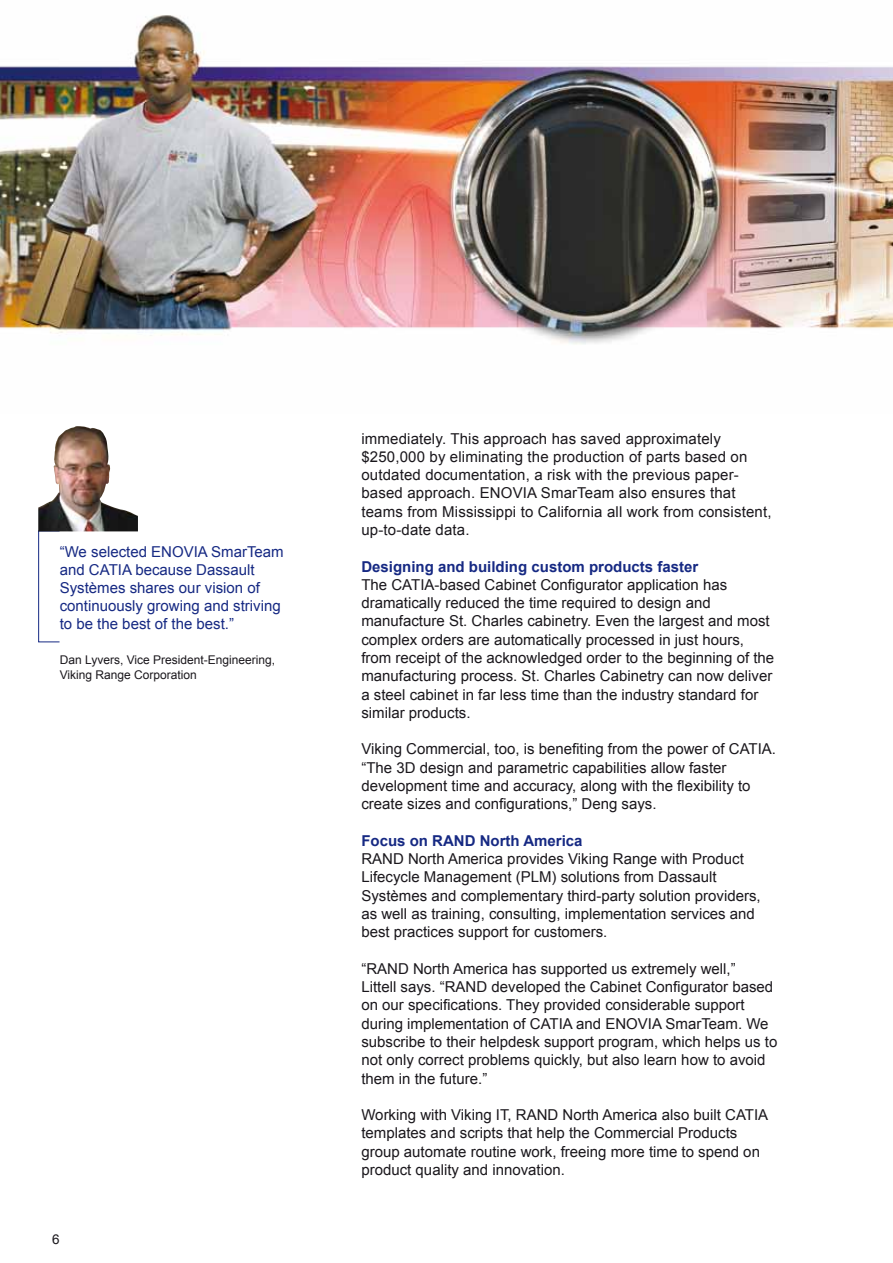
<style>
.page{position:relative;width:893px;height:1263px;background:#fff}
.page>*{position:absolute;margin:0;border:0;box-sizing:border-box;transform-origin:0 0}
.t1{font:15px/18.3px "Arial";color:#1a171c}
.t2{font:15px/18px "Arial";color:#162983}
.t3{font:700 15px "Arial";color:#162983}
.t4{font:13.5px "Arial";color:#1a171c}
.t5{font:12px/14.4px "Arial";color:#1a171c}
</style>
<div class="page">
<img style="left:0;top:15px;width:893px;height:329px">
<div style="left:38px;top:531px;width:22px;height:111px;border:1px solid #162983"></div>
<img style="left:38px;top:426px;width:100px;height:105px">
<p class="t2" style="left:60px;top:542px;width:225px">“We selected ENOVIA SmarTeam and CATIA because Dassault<br>Systèmes shares our vision of continuously growing and striving to be the best of the best.”</p>
<p class="t5" style="left:60px;top:653px;width:217px">Dan Lyvers, Vice President-Engineering,<br>Viking Range Corporation</p>
<p class="t4" style="left:52px;top:1230px;width:9px">6</p>
<p class="t1" style="left:361px;top:429px;width:412px">immediately. This approach has saved approximately $250,000 by eliminating the production of parts based on outdated documentation, a risk with the previous paper&shy;based approach. ENOVIA SmarTeam also ensures that teams from Mississippi to California all work from consistent, up-to-date data.</p>
<p class="t3" style="left:361px;top:556px;width:338px">Designing and building custom products faster</p>
<p class="t1" style="left:361px;top:576px;width:414px">The CATIA-based Cabinet Configurator application has dramatically reduced the time required to design and manufacture St. Charles cabinetry. Even the largest and most complex orders are automatically processed in just hours, from receipt of the acknowledged order to the beginning of the manufacturing process. St. Charles Cabinetry can now deliver a steel cabinet in far less time than the industry standard for similar products.</p>
<p class="t1" style="left:361px;top:740px;width:416px">Viking Commercial, too, is benefiting from the power of CATIA. “The 3D design and parametric capabilities allow faster development time and accuracy, along with the flexibility to create sizes and configurations,” Deng says.</p>
<p class="t3" style="left:361px;top:831px;width:223px">Focus on RAND North America</p>
<p class="t1" style="left:361px;top:850px;width:401px">RAND North America provides Viking Range with Product Lifecycle Management (PLM) solutions from Dassault Systèmes and complementary third-party solution providers, as well as training, consulting, implementation services and best practices support for customers.</p>
<p class="t1" style="left:361px;top:959px;width:418px">“RAND North America has supported us extremely well,”<br>Littell says. “RAND developed the Cabinet Configurator based on our specifications. They provided considerable support during implementation of CATIA and ENOVIA SmarTeam. We subscribe to their helpdesk support program, which helps us to not only correct problems quickly, but also learn how to avoid them in the future.”</p>
<p class="t1" style="left:361px;top:1106px;width:408px">Working with Viking IT, RAND North America also built CATIA templates and scripts that help the Commercial Products group automate routine work, freeing more time to spend on product quality and innovation.</p>
</div>
